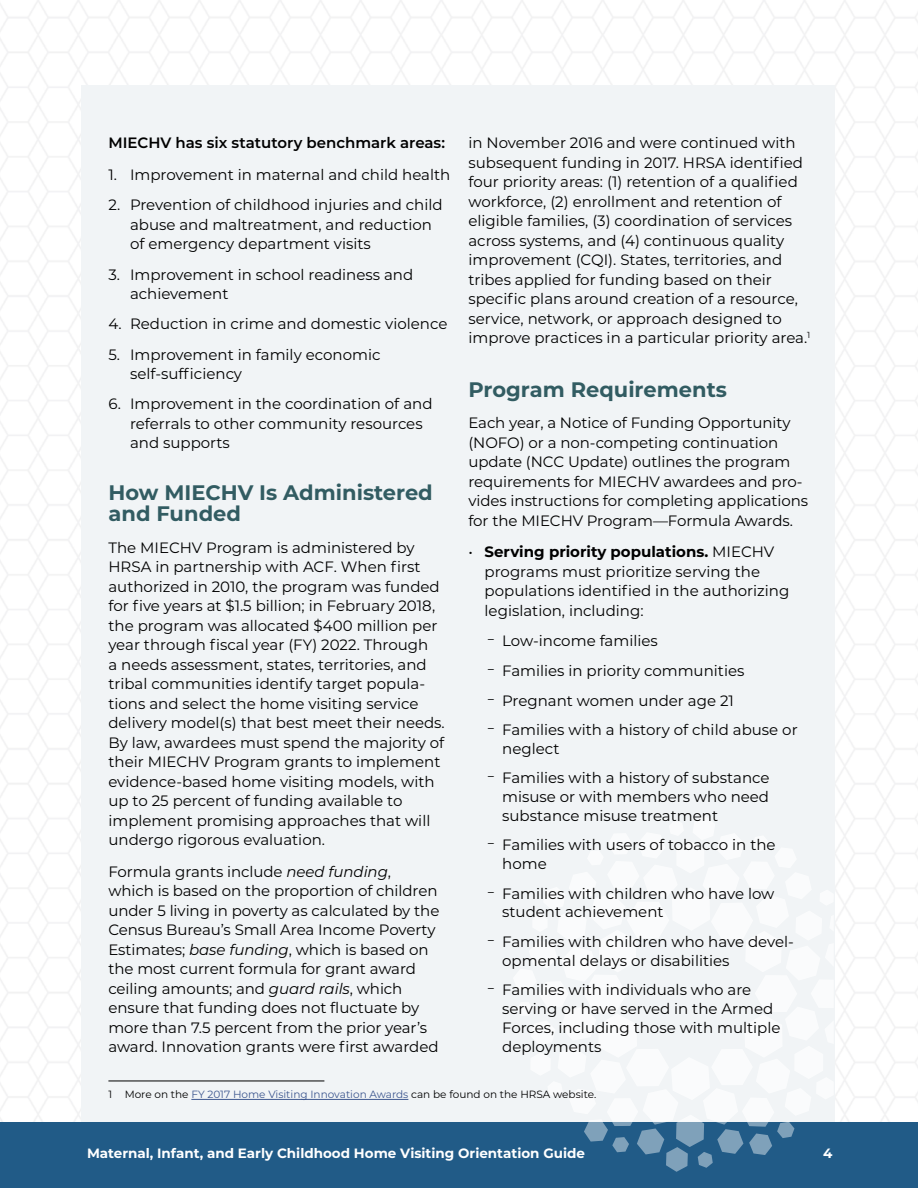
<style>
.page{position:relative;width:918px;height:1188px;background:#fff}
.page>*{position:absolute;margin:0;border:0;box-sizing:border-box;transform-origin:0 0}
.t1{font:700 21px/21px "Montserrat";color:#325c62}
.t2{font:15px/19.5px "Montserrat";color:#000}
.t3{font:600 15px "Montserrat";color:#000}
.t4{font:700 13.5px "Montserrat";color:#fff}
.t5{font:10.5px "Montserrat";color:#000}
.s1{font-style:italic}
.s2{color:#3d578f}
.s3{font-weight:700}
</style>
<div class="page">
<div style="left:81px;top:340px;width:754px;height:792px;background:#f1f4f6"></div>
<div style="left:81px;top:85px;width:754px;height:255px;background:#f1f4f6"></div>
<div style="left:0;top:1123px;width:918px;height:65px;background:#215b87"></div>
<hr style="left:108px;top:1081px;width:216px;height:1px;background:#000">
<hr style="left:191px;top:1099px;width:217px;height:1px;background:#3d578f">
<svg style="left:513px;top:1122px;width:322px;height:50px"></svg>
<p class="t3" style="left:108px;top:132px;width:338px">MIECHV has six statutory benchmark areas:</p>
<p class="t2" style="left:108px;top:164px;width:343px">1. Improvement in maternal and child health</p>
<p class="t2" style="left:130px;top:195px;width:314px;text-indent:-22px">2. Prevention of childhood injuries and child abuse and maltreatment, and reduction of emergency department visits</p>
<p class="t2" style="left:130px;top:264px;width:285px;text-indent:-22px">3. Improvement in school readiness and achievement</p>
<p class="t2" style="left:108px;top:314px;width:341px">4. Reduction in crime and domestic violence</p>
<p class="t2" style="left:130px;top:344px;width:252px;text-indent:-22px">5. Improvement in family economic self-sufficiency</p>
<p class="t2" style="left:130px;top:394px;width:304px;text-indent:-22px">6. Improvement in the coordination of and referrals to other community resources and supports</p>
<h2 class="t1" style="left:108px;top:481px;width:326px">How MIECHV Is Administered and Funded</h2>
<p class="t2" style="left:108px;top:537px;width:338px">The MIECHV Program is administered by HRSA in partnership with ACF. When first authorized in 2010, the program was funded for five years at $1.5 billion; in February 2018, the program was allocated $400 million per year through fiscal year (FY) 2022. Through<br>a needs assessment, states, territories, and tribal communities identify target popula&shy;tions and select the home visiting service delivery model(s) that best meet their needs.<br>By law, awardees must spend the majority of their MIECHV Program grants to implement evidence-based home visiting models, with up to 25 percent of funding available to implement promising approaches that will undergo rigorous evaluation.</p>
<p class="t2" style="left:108px;top:861px;width:332px">Formula grants include <span class="s1">need funding</span>, which is based on the proportion of children under 5 living in poverty as calculated by the Census Bureau’s Small Area Income Poverty Estimates; <span class="s1">base funding</span>, which is based on the most current formula for grant award ceiling amounts; and <span class="s1">guard rails</span>, which ensure that funding does not fluctuate by more than 7.5 percent from the prior year’s award. Innovation grants were first awarded</p>
<p class="t5" style="left:108px;top:1087px;width:489px">1 More on the <span class="s2">FY 2017 Home Visiting Innovation Awards</span> can be found on the HRSA website.</p>
<p class="t2" style="left:468px;top:133px;width:343px">in November 2016 and were continued with subsequent funding in 2017. HRSA identified four priority areas: (1) retention of a qualified workforce, (2) enrollment and retention of eligible families, (3) coordination of services across systems, and (4) continuous quality improvement (CQI). States, territories, and tribes applied for funding based on their specific plans around creation of a resource, service, network, or approach designed to improve practices in a particular priority area.<sup>1</sup></p>
<h2 class="t1" style="left:468px;top:378px;width:260px">Program Requirements</h2>
<p class="t2" style="left:468px;top:413px;width:341px">Each year, a Notice of Funding Opportunity (NOFO) or a non-competing continuation update (NCC Update) outlines the program requirements for MIECHV awardees and pro&shy;vides instructions for completing applications for the MIECHV Program—Formula Awards.</p>
<p class="t2" style="left:485px;top:542px;width:306px;text-indent:-16px">• <span class="s3">Serving priority populations.</span> MIECHV programs must prioritize serving the populations identified in the authorizing legislation, including:</p>
<p class="t2" style="left:495px;top:631px;width:164px">̵Low-income families</p>
<p class="t2" style="left:495px;top:660px;width:251px">̵Families in priority communities</p>
<p class="t2" style="left:495px;top:690px;width:240px">̵Pregnant women under age 21</p>
<p class="t2" style="left:502px;top:720px;width:297px;line-height:18.8px;text-indent:-7px">̵Families with a history of child abuse or neglect</p>
<p class="t2" style="left:502px;top:768px;width:269px;line-height:18.8px;text-align:justify;text-indent:-7px">̵Families with a history of substance misuse or with members who need substance misuse treatment</p>
<p class="t2" style="left:502px;top:835px;width:275px;line-height:18.8px;text-indent:-7px">̵Families with users of tobacco in the home</p>
<p class="t2" style="left:502px;top:884px;width:274px;line-height:18.8px;text-indent:-7px">̵Families with children who have low student achievement</p>
<p class="t2" style="left:502px;top:932px;width:293px;line-height:18.8px;text-indent:-7px">̵Families with children who have devel&shy;opmental delays or disabilities</p>
<p class="t2" style="left:502px;top:980px;width:280px;line-height:18.8px;text-indent:-7px">̵Families with individuals who are serving or have served in the Armed<br>Forces, including those with multiple deployments</p>
<p class="t4" style="left:87px;top:1143px;width:500px">Maternal, Infant, and Early Childhood Home Visiting Orientation Guide</p>
<p class="t4" style="left:823px;top:1143px;width:11px">4</p>
</div>
